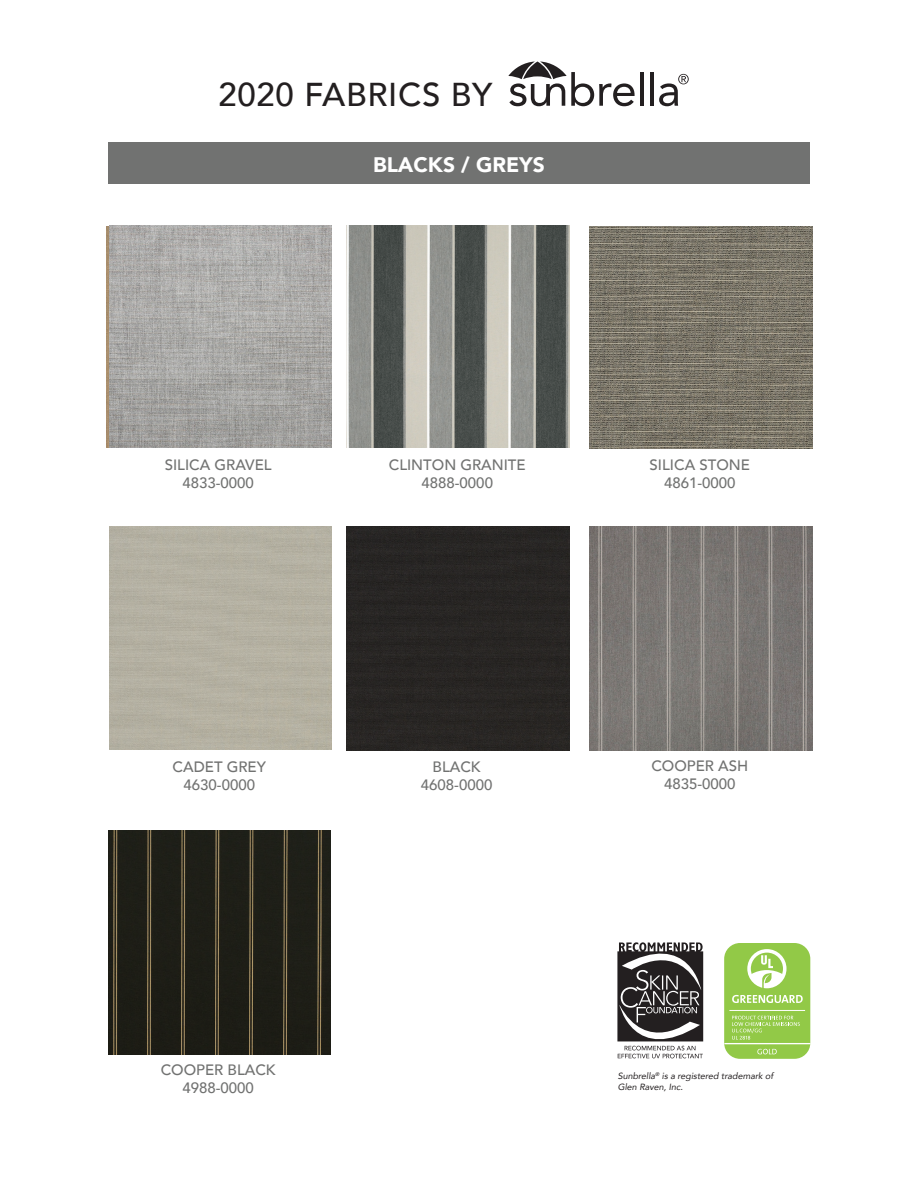
<style>
.page{position:relative;width:918px;height:1188px;background:#fff}
.page>*{position:absolute;margin:0;border:0;box-sizing:border-box;transform-origin:0 0}
.t1{font:500 33px "Avenir";letter-spacing:.02em;color:#231f20}
.t2{font:900 21px "Avenir";color:#fff}
.t3{font:500 15px "Avenir";color:#717271}
.t4{font:italic 9px/10.8px "Avenir";color:#231f20}
</style>
<div class="page">
<svg style="left:508px;top:61px;width:127px;height:45px"></svg>
<hr style="left:640px;top:72px;width:4px;height:34px;background:#231f20">
<hr style="left:650px;top:72px;width:4px;height:34px;background:#231f20">
<svg style="left:659px;top:74px;width:30px;height:32px"></svg>
<div style="left:108px;top:143px;width:702px;height:41px;background:#717271"></div>
<div style="left:346px;top:527px;width:223px;height:223px;background:#282524"></div>
<img style="left:346px;top:225px;width:223px;height:223px">
<img style="left:590px;top:527px;width:222px;height:223px">
<img style="left:108px;top:831px;width:223px;height:223px">
<img style="left:109px;top:225px;width:223px;height:223px">
<img style="left:590px;top:226px;width:222px;height:223px">
<svg style="left:617px;top:942px;width:86px;height:116px"></svg>
<div style="left:724px;top:943px;width:86px;height:116px;background:#92c947;border-radius:16px"></div>
<hr style="left:724px;top:1043px;width:87px;height:1px;background:#fff">
<svg style="left:757px;top:1049px;width:20px;height:5px"></svg>
<svg style="left:747px;top:949px;width:40px;height:40px"></svg>
<svg style="left:732px;top:1016px;width:68px;height:24px"></svg>
<hr style="left:729px;top:1010px;width:76px;height:1px;background:#fff">
<svg style="left:732px;top:995px;width:71px;height:8px"></svg>
<p class="t1" style="left:218px;top:66px;width:276px">2020 FABRICS BY</p>
<p class="t2" style="left:373px;top:147px;width:173px">BLACKS / GREYS</p>
<p class="t3" style="left:165px;top:452px;width:108px">SILICA GRAVEL</p>
<p class="t3" style="left:182px;top:470px;width:73px">4833-0000</p>
<p class="t3" style="left:173px;top:754px;width:95px">CADET GREY</p>
<p class="t3" style="left:184px;top:772px;width:73px">4630-0000</p>
<p class="t3" style="left:389px;top:452px;width:138px">CLINTON GRANITE</p>
<p class="t3" style="left:422px;top:470px;width:73px">4888-0000</p>
<p class="t3" style="left:433px;top:754px;width:50px">BLACK</p>
<p class="t3" style="left:421px;top:772px;width:73px">4608-0000</p>
<p class="t3" style="left:650px;top:452px;width:102px">SILICA STONE</p>
<p class="t3" style="left:664px;top:470px;width:73px">4861-0000</p>
<p class="t3" style="left:651px;top:753px;width:98px">COOPER ASH</p>
<p class="t3" style="left:664px;top:771px;width:73px">4835-0000</p>
<p class="t3" style="left:161px;top:1057px;width:116px">COOPER BLACK</p>
<p class="t3" style="left:182px;top:1075px;width:73px">4988-0000</p>
<p class="t4" style="left:618px;top:1071px;width:157px">Sunbrella<sup>®</sup> is a registered trademark of<br>Glen Raven, Inc.</p>
</div>
